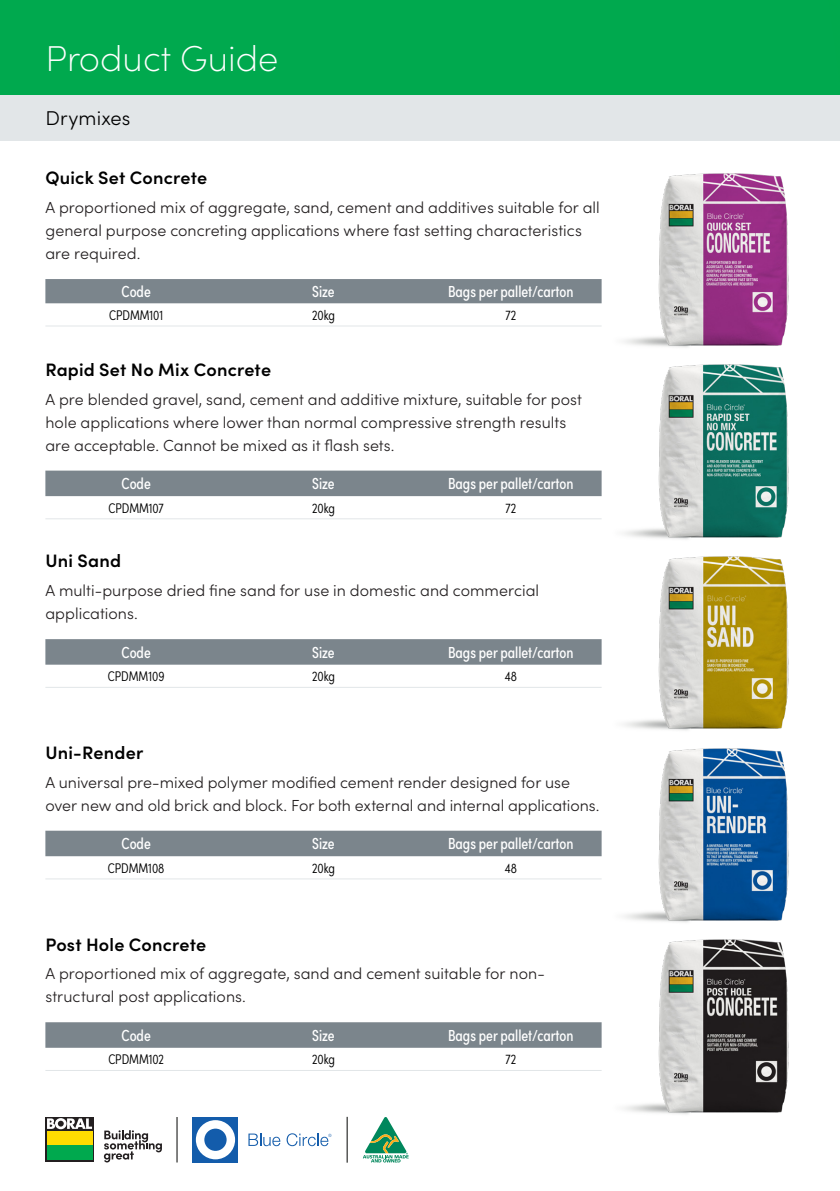
<style>
.page{position:relative;width:840px;height:1191px;background:#fff}
.page>*{position:absolute;margin:0;border:0;box-sizing:border-box;transform-origin:0 0}
.t1{font:200 36px "Sofia Pro";color:#fff}
.t2{font:300 20px "Sofia Pro";letter-spacing:.005em;color:#000}
.heading{font:600 18px "Sofia Pro";letter-spacing:.01em;color:#000}
.Body_Text{font:300 16px/23px "Sofia Pro";color:#231f20}
.t3{font:16px "Sofia Pro Condensed";color:#fff}
.t4{font:300 14px "Sofia Pro Condensed";color:#000}
</style>
<div class="page">
<div style="left:0;top:0;width:839px;height:95px;background:#00a94e"></div>
<div style="left:0;top:95px;width:839px;height:45px;background:#e2e6e8"></div>
<div style="left:45px;top:279px;width:556px;height:24px;background:#7b858c"></div>
<hr style="left:45px;top:326px;width:182px;height:1px;background:#e2e6e8">
<hr style="left:227px;top:326px;width:193px;height:1px;background:#e2e6e8">
<hr style="left:420px;top:326px;width:181px;height:1px;background:#e2e6e8">
<div style="left:45px;top:470px;width:556px;height:26px;background:#7b858c"></div>
<hr style="left:45px;top:518px;width:182px;height:1px;background:#e2e6e8">
<hr style="left:227px;top:518px;width:193px;height:1px;background:#e2e6e8">
<hr style="left:420px;top:518px;width:181px;height:1px;background:#e2e6e8">
<div style="left:45px;top:639px;width:556px;height:25px;background:#7b858c"></div>
<hr style="left:45px;top:687px;width:182px;height:1px;background:#e2e6e8">
<hr style="left:227px;top:687px;width:193px;height:1px;background:#e2e6e8">
<hr style="left:420px;top:687px;width:181px;height:1px;background:#e2e6e8">
<div style="left:45px;top:830px;width:556px;height:26px;background:#7b858c"></div>
<hr style="left:45px;top:878px;width:182px;height:1px;background:#e2e6e8">
<hr style="left:227px;top:878px;width:193px;height:1px;background:#e2e6e8">
<hr style="left:420px;top:878px;width:181px;height:1px;background:#e2e6e8">
<div style="left:45px;top:1022px;width:556px;height:25px;background:#7b858c"></div>
<hr style="left:45px;top:1070px;width:182px;height:1px;background:#e2e6e8">
<hr style="left:227px;top:1070px;width:193px;height:1px;background:#e2e6e8">
<hr style="left:420px;top:1070px;width:181px;height:1px;background:#e2e6e8">
<svg style="left:45px;top:1117px;width:49px;height:44px"></svg>
<div style="left:47px;top:1130px;width:45px;height:14px;background:#ffdc01"></div>
<div style="left:47px;top:1145px;width:45px;height:14px;background:#00a94e"></div>
<svg style="left:47px;top:1118px;width:45px;height:11px"></svg>
<svg style="left:104px;top:1130px;width:57px;height:32px"></svg>
<hr style="left:176px;top:1117px;width:1px;height:45px;background:#040503">
<hr style="left:346px;top:1116px;width:1px;height:46px;background:#040503">
<div style="left:193px;top:1117px;width:45px;height:45px;background:#135cab"></div>
<svg style="left:196px;top:1120px;width:39px;height:39px"></svg>
<svg style="left:248px;top:1133px;width:32px;height:13px"></svg>
<svg style="left:286px;top:1133px;width:45px;height:13px"></svg>
<svg style="left:363px;top:1117px;width:45px;height:45px"></svg>
<img style="left:601px;top:173px;width:188px;height:175px">
<img style="left:601px;top:364px;width:188px;height:175px">
<img style="left:601px;top:556px;width:188px;height:175px">
<img style="left:601px;top:748px;width:188px;height:175px">
<img style="left:601px;top:939px;width:188px;height:175px">
<p class="t1" style="left:45px;top:33px;width:234px">Product Guide</p>
<p class="t2" style="left:45px;top:103px;width:86px">Drymixes</p>
<p class="heading" style="left:45px;top:164px;width:163px">Quick Set Concrete</p>
<p class="Body_Text" style="left:45px;top:195px;width:555px">A proportioned mix of aggregate, sand, cement and additives suitable for all general purpose concreting applications where fast setting characteristics are required.</p>
<p class="t3" style="left:121px;top:280px;width:31px">Code</p>
<p class="t3" style="left:312px;top:280px;width:24px">Size</p>
<p class="t3" style="left:448px;top:280px;width:127px">Bags per pallet/carton</p>
<p class="t4" style="left:109px;top:305px;width:55px">CPDMM101</p>
<p class="t4" style="left:312px;top:305px;width:24px">20kg</p>
<p class="t4" style="left:505px;top:305px;width:12px">72</p>
<p class="heading" style="left:45px;top:356px;width:227px">Rapid Set No Mix Concrete</p>
<p class="Body_Text" style="left:45px;top:386px;width:537px">A pre blended gravel, sand, cement and additive mixture, suitable for post hole applications where lower than normal compressive strength results are acceptable. Cannot be mixed as it flash sets.</p>
<p class="t3" style="left:121px;top:472px;width:31px">Code</p>
<p class="t3" style="left:312px;top:472px;width:24px">Size</p>
<p class="t3" style="left:448px;top:472px;width:127px">Bags per pallet/carton</p>
<p class="t4" style="left:108px;top:497px;width:57px">CPDMM107</p>
<p class="t4" style="left:312px;top:497px;width:24px">20kg</p>
<p class="t4" style="left:505px;top:497px;width:12px">72</p>
<p class="heading" style="left:45px;top:547px;width:77px">Uni Sand</p>
<p class="Body_Text" style="left:45px;top:578px;width:495px">A multi-purpose dried fine sand for use in domestic and commercial applications.</p>
<p class="t3" style="left:121px;top:640px;width:31px">Code</p>
<p class="t3" style="left:312px;top:640px;width:24px">Size</p>
<p class="t3" style="left:448px;top:640px;width:127px">Bags per pallet/carton</p>
<p class="t4" style="left:108px;top:666px;width:58px">CPDMM109</p>
<p class="t4" style="left:312px;top:666px;width:24px">20kg</p>
<p class="t4" style="left:504px;top:666px;width:14px">48</p>
<p class="heading" style="left:45px;top:739px;width:99px">Uni-Render</p>
<p class="Body_Text" style="left:45px;top:769px;width:555px">A universal pre-mixed polymer modified cement render designed for use over new and old brick and block. For both external and internal applications.</p>
<p class="t3" style="left:121px;top:832px;width:31px">Code</p>
<p class="t3" style="left:312px;top:832px;width:24px">Size</p>
<p class="t3" style="left:448px;top:832px;width:127px">Bags per pallet/carton</p>
<p class="t4" style="left:108px;top:857px;width:58px">CPDMM108</p>
<p class="t4" style="left:312px;top:857px;width:24px">20kg</p>
<p class="t4" style="left:504px;top:857px;width:14px">48</p>
<p class="heading" style="left:45px;top:930px;width:162px">Post Hole Concrete</p>
<p class="Body_Text" style="left:45px;top:961px;width:500px">A proportioned mix of aggregate, sand and cement suitable for non&shy;structural post applications.</p>
<p class="t3" style="left:121px;top:1023px;width:31px">Code</p>
<p class="t3" style="left:312px;top:1023px;width:24px">Size</p>
<p class="t3" style="left:448px;top:1023px;width:127px">Bags per pallet/carton</p>
<p class="t4" style="left:108px;top:1049px;width:57px">CPDMM102</p>
<p class="t4" style="left:312px;top:1049px;width:24px">20kg</p>
<p class="t4" style="left:505px;top:1049px;width:12px">72</p>
</div>
